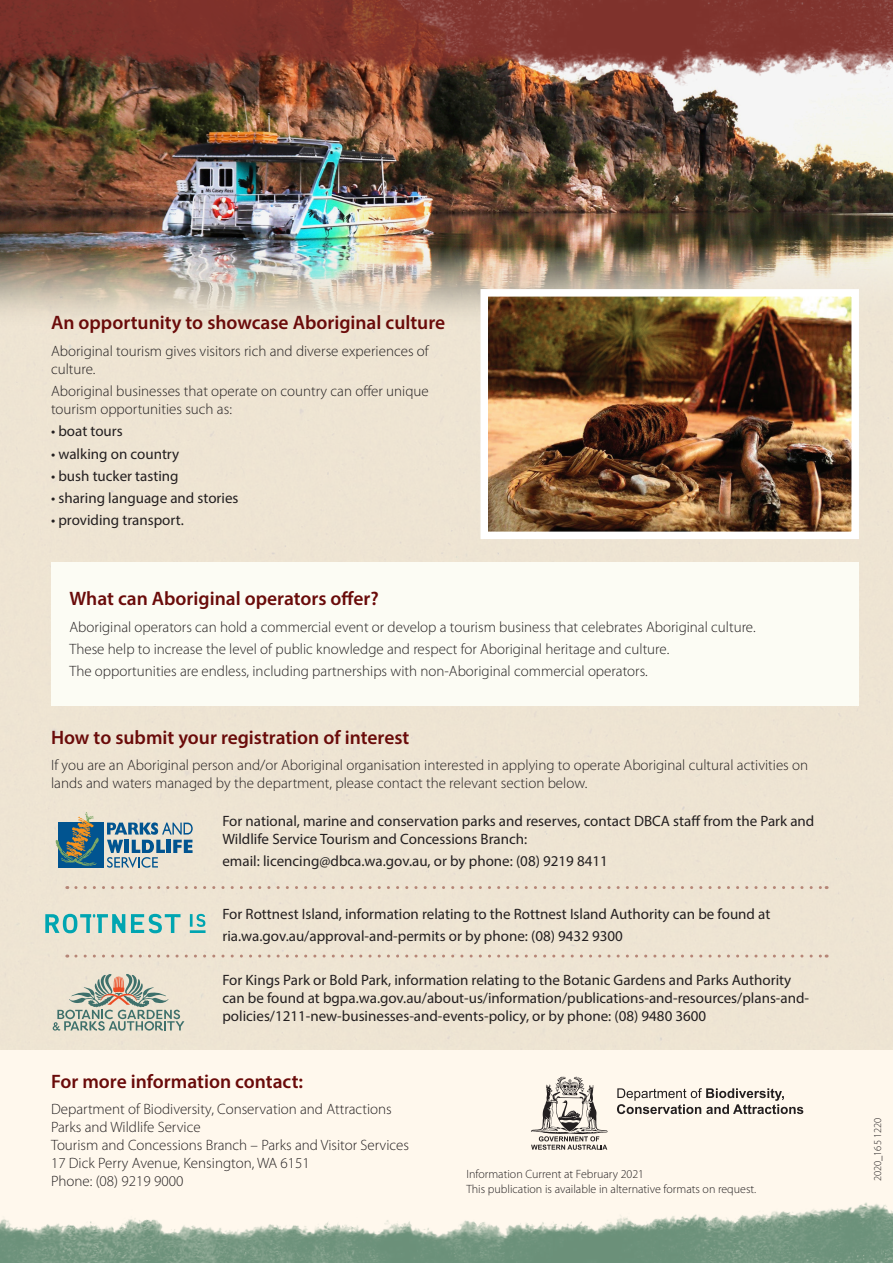
<style>
.page{position:relative;width:893px;height:1263px;background:#fff}
.page>*{position:absolute;margin:0;border:0;box-sizing:border-box;transform-origin:0 0}
.Body_text_2{font:600 19.5px "Myriad Pro";color:#6a0b0a}
.Body_text{font:15px/18px "Myriad Pro";color:#231f20}
.Body_text-2{font:300 15px/18px "Myriad Pro";color:#231f20}
.body_text_contacts_n{font:300 15px/18px "Myriad Pro";color:#231f20}
.Body_text-3{font:300 12px "Myriad Pro";color:#231f20}
.Body_text-4{font:300 10.5px "Myriad Pro";color:#231f20}
</style>
<div class="page">
<div style="left:0;top:332px;width:893px;height:718px;background:#eee4d3"></div>
<div style="left:0;top:1050px;width:893px;height:213px;background:#fff8ed"></div>
<div style="left:51px;top:563px;width:808px;height:143px;background:#fcfcf4"></div>
<svg style="left:617px;top:1088px;width:186px;height:26px"></svg>
<svg style="left:531px;top:1076px;width:77px;height:74px"></svg>
<img style="left:0;top:1202px;width:893px;height:61px">
<img style="left:0;top:164px;width:893px;height:168px">
<img style="left:489px;top:298px;width:361px;height:232px">
<div style="left:480px;top:289px;width:379px;height:250px;border:8px solid #fff"></div>
<img style="left:0;top:0;width:893px;height:164px">
<div style="left:58px;top:823px;width:45px;height:45px;background:#015490"></div>
<svg style="left:55px;top:812px;width:44px;height:54px"></svg>
<svg style="left:107px;top:822px;width:86px;height:46px;background:#97afba"></svg>
<svg style="left:76px;top:886px;width:751px;height:3px;background:#dfccbb"></svg>
<svg style="left:76px;top:954px;width:751px;height:3px;background:#e1cfbe"></svg>
<svg style="left:131px;top:914px;width:50px;height:19px"></svg>
<svg style="left:190px;top:914px;width:16px;height:19px"></svg>
<svg style="left:45px;top:914px;width:80px;height:19px;background:#83c7c3"></svg>
<svg style="left:53px;top:974px;width:131px;height:57px;background:#c2c3b4"></svg>
<p class="Body_text_2" style="left:51px;top:310px;width:396px">An opportunity to showcase Aboriginal culture</p>
<p class="Body_text-2" style="left:51px;top:342px;width:379px">Aboriginal tourism gives visitors rich and diverse experiences of culture.</p>
<p class="Body_text-2" style="left:51px;top:382px;width:379px">Aboriginal businesses that operate on country can offer unique tourism opportunities such as:</p>
<p class="Body_text" style="left:51px;top:422px;width:73px">• boat tours</p>
<p class="Body_text" style="left:51px;top:444px;width:130px">• walking on country</p>
<p class="Body_text" style="left:51px;top:467px;width:129px">• bush tucker tasting</p>
<p class="Body_text" style="left:51px;top:489px;width:189px">• sharing language and stories</p>
<p class="Body_text" style="left:51px;top:511px;width:134px">• providing transport.</p>
<p class="Body_text_2" style="left:69px;top:586px;width:311px">What can Aboriginal operators offer?</p>
<p class="Body_text-2" style="left:69px;top:618px;width:688px">Aboriginal operators can hold a commercial event or develop a tourism business that celebrates Aboriginal culture.</p>
<p class="Body_text-2" style="left:69px;top:640px;width:601px">These help to increase the level of public knowledge and respect for Aboriginal heritage and culture.</p>
<p class="Body_text-2" style="left:69px;top:662px;width:580px">The opportunities are endless, including partnerships with non-Aboriginal commercial operators.</p>
<p class="Body_text_2" style="left:51px;top:725px;width:360px">How to submit your registration of interest</p>
<p class="Body_text-2" style="left:51px;top:756px;width:759px">If you are an Aboriginal person and/or Aboriginal organisation interested in applying to operate Aboriginal cultural activities on lands and waters managed by the department, please contact the relevant section below.</p>
<p class="Body_text" style="left:222px;top:811px;width:593px">For national, marine and conservation parks and reserves, contact DBCA staff from the Park and<br>Wildlife Service Tourism and Concessions Branch:</p>
<p class="Body_text" style="left:222px;top:852px;width:387px">email: licencing@dbca.wa.gov.au, or by phone: (08) 9219 8411</p>
<p class="Body_text" style="left:222px;top:905px;width:549px">For Rottnest Island, information relating to the Rottnest Island Authority can be found at</p>
<p class="Body_text" style="left:222px;top:927px;width:402px">ria.wa.gov.au/approval-and-permits or by phone: (08) 9432 9300</p>
<p class="Body_text" style="left:222px;top:971px;width:588px">For Kings Park or Bold Park, information relating to the Botanic Gardens and Parks Authority can be found at bgpa.wa.gov.au/about-us/information/publications-and-resources/plans-and&shy;policies/1211-new-businesses-and-events-policy, or by phone: (08) 9480 3600</p>
<p class="Body_text_2" style="left:51px;top:1069px;width:254px">For more information contact:</p>
<p class="body_text_contacts_n" style="left:51px;top:1100px;width:342px">Department of Biodiversity, Conservation and Attractions</p>
<p class="body_text_contacts_n" style="left:51px;top:1118px;width:151px">Parks and Wildlife Service</p>
<p class="body_text_contacts_n" style="left:51px;top:1136px;width:360px">Tourism and Concessions Branch – Parks and Visitor Services</p>
<p class="body_text_contacts_n" style="left:51px;top:1154px;width:260px">17 Dick Perry Avenue, Kensington, WA 6151<br>Phone: (08) 9219 9000</p>
<p class="Body_text-3" style="left:466px;top:1167px;width:179px">Information Current at February 2021</p>
<p class="Body_text-3" style="left:466px;top:1182px;width:291px">This publication is available in alternative formats on request.</p>
<p class="Body_text-4" style="left:871px;top:1181px;width:65px;rotate:-90deg">2020_165 1220</p>
</div>
